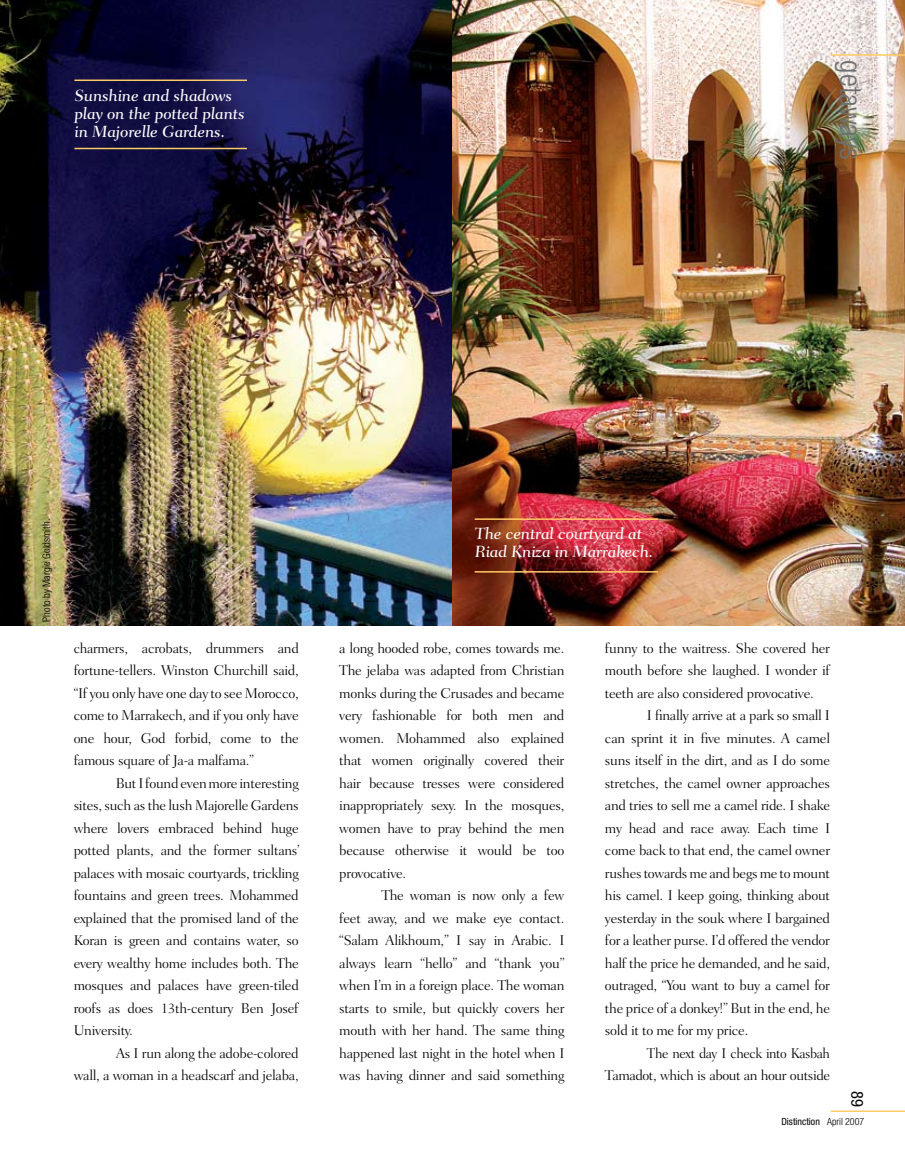
<style>
.page{position:relative;width:905px;height:1175px;background:#fff}
.page>*{position:absolute;margin:0;border:0;box-sizing:border-box;transform-origin:0 0}
.t1{font:300 condensed 30px "Helvetica Neue";color:#6d6f71}
.t2{font:500 16.5px/18px "Fairfield LH Caption";letter-spacing:-.02em;color:#fff}
.t3{font:condensed 16.5px "Helvetica Neue";color:#000}
.t4{font:300 14.4px/22.5px "Fairfield LH";letter-spacing:-.02em;color:#000;text-align:justify}
.t5{font:300 14.4px/22.5px "Fairfield LH";letter-spacing:-.02em;color:#000;text-align:right;scale:.96 1}
.t6{font:300 condensed 10.5px "Helvetica Neue";color:#000}
.t7{font:condensed 9.9px "Helvetica Neue";color:#000}
.s1{font-weight:300}
</style>
<div class="page">
<img style="left:0;top:0;width:904px;height:626px">
<hr style="left:830px;top:54px;width:74px;height:2px;background:#ffcb66">
<hr style="left:830px;top:1110px;width:74px;height:2px;background:#ffcb66">
<hr style="left:74px;top:80px;width:173px;height:1px;background:#ffcb66">
<hr style="left:74px;top:148px;width:173px;height:1px;background:#ffcb66">
<hr style="left:474px;top:518px;width:183px;height:2px;background:#ffcb66">
<hr style="left:474px;top:571px;width:184px;height:1px;background:#ffcb66">
<p class="t2" style="left:74px;top:86px;width:172px">Sunshine and shadows play on the potted plants in Majorelle Gardens.</p>
<h1 class="t1" style="left:868px;top:60px;width:101px;rotate:90deg">getaways</h1>
<p class="t6" style="left:40px;top:621px;width:104px;rotate:-90deg">Photo by Margie Goldsmith.</p>
<p class="t4" style="left:74px;top:637px;width:227px">charmers, acrobats, drummers and fortune-tellers. Winston Churchill said, “If you only have one day to see Morocco, come to Marrakech, and if you only have one hour, God forbid, come to the famous square of Ja-a malfama.”</p>
<p class="t4" style="left:74px;top:772px;width:227px;text-indent:42px">But I found even more interesting sites, such as the lush Majorelle Gardens where lovers embraced behind huge potted plants, and the former sultans’ palaces with mosaic courtyards, trickling fountains and green trees. Mohammed explained that the promised land of the Koran is green and contains water, so every wealthy home includes both. The mosques and palaces have green-tiled roofs as does 13th-century Ben Josef University.</p>
<p class="t4" style="left:74px;top:1042px;width:226px;text-align:right">As I run along the adobe-colored<br>wall, a woman in a headscarf and jelaba,</p>
<p class="t2" style="left:474px;top:525px;width:180px">The central courtyard at<br>Riad Kniza in Marrakech.</p>
<p class="t4" style="left:339px;top:637px;width:227px">a long hooded robe, comes towards me.<br>The jelaba was adapted from Christian monks during the Crusades and became very fashionable for both men and women. Mohammed also explained that women originally covered their hair because tresses were considered inappropriately sexy. In the mosques, women have to pray behind the men because otherwise it would be too provocative.</p>
<p class="t4" style="left:339px;top:884px;width:227px;text-indent:42px">The woman is now only a few feet away, and we make eye contact. “Salam Alikhoum,” I say in Arabic. I always learn “hello” and “thank you” when I’m in a foreign place. The woman starts to smile, but quickly covers her mouth with her hand. The same thing happened last night in the hotel when I was having dinner and said something</p>
<p class="t4" style="left:605px;top:637px;width:226px">funny to the waitress. She covered her mouth before she laughed. I wonder if teeth are also considered provocative.</p>
<p class="t4" style="left:605px;top:704px;width:227px;text-indent:42px">I finally arrive at a park so small I can sprint it in five minutes. A camel suns itself in the dirt, and as I do some stretches, the camel owner approaches and tries to sell me a camel ride. I shake my head and race away. Each time I come back to that end, the camel owner rushes towards me and begs me to mount his camel. I keep going, thinking about yesterday in the souk where I bargained for a leather purse. I’d offered the vendor half the price he demanded, and he said, outraged, “You want to buy a camel for the price of a donkey!” But in the end, he sold it to me for my price.</p>
<p class="t5" style="left:605px;top:1042px;width:236px">The next day I check into Kasbah<br>Tamadot, which is about an hour outside</p>
<p class="t3" style="left:866px;top:1090px;width:17px;rotate:90deg">89</p>
<p class="t7" style="left:781px;top:1115px;width:84px">Distinction <span class="s1">April 2007</span></p>
</div>
